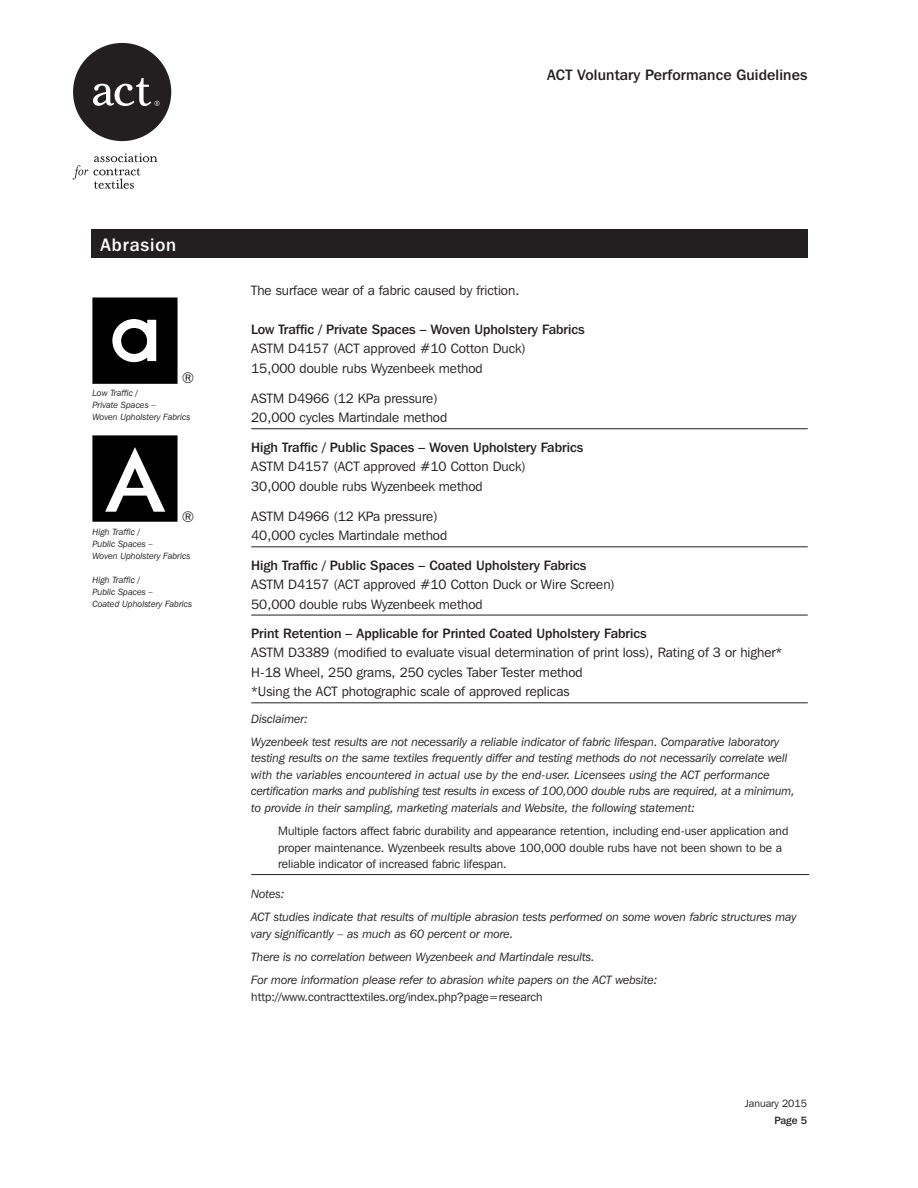
<style>
.page{position:relative;width:918px;height:1188px;background:#fff}
.page>*{position:absolute;margin:0;border:0;box-sizing:border-box;transform-origin:0 0}
.t1{font:500 18px "Franklin Gothic IT Cby BT";letter-spacing:.05em;color:#fff}
.t2{font:500 15px "Franklin Gothic IT Cby BT";letter-spacing:.01em;color:#231f20}
.t3{font:15px "Franklin Gothic IT Cby BT";color:#231f20}
.body{font:13.5px "Franklin Gothic IT Cby BT";color:#231f20}
.body_RULE_ON{font:13.5px "Franklin Gothic IT Cby BT";color:#231f20}
.body-2{font:500 13.5px "Franklin Gothic IT Cby BT";color:#231f20}
.body_bold{font:500 13.5px "Franklin Gothic IT Cby BT";color:#231f20}
.body_RULE_ON-2{font:italic 12px/16.5px "Franklin Gothic IT Cby BT";color:#231f20}
.body-3{font:italic 12px/16.5px "Franklin Gothic IT Cby BT";color:#231f20}
.body_RULE_ON-3{font:12px/16.5px "Franklin Gothic IT Cby BT";color:#231f20}
.t4{font:10.5px/16.5px "Franklin Gothic IT Cby BT";color:#231f20;text-align:right}
.t5{font:italic 9px "Franklin Gothic IT Cby BT";color:#231f20}
.s1{font-style:normal}
.s2{font-weight:500}
</style>
<div class="page">
<svg style="left:72px;top:153px;width:86px;height:36px"></svg>
<div style="left:73px;top:43px;width:98px;height:98px;background:#231f20;border-radius:50%"></div>
<svg style="left:93px;top:78px;width:67px;height:28px"></svg>
<hr style="left:251px;top:428px;width:557px;height:1px;background:#231f20">
<hr style="left:251px;top:546px;width:557px;height:1px;background:#231f20">
<hr style="left:251px;top:615px;width:557px;height:1px;background:#231f20">
<hr style="left:251px;top:702px;width:557px;height:1px;background:#231f20">
<hr style="left:251px;top:874px;width:558px;height:1px;background:#231f20">
<div style="left:92px;top:230px;width:716px;height:28px;background:#231f20"></div>
<svg style="left:92px;top:435px;width:86px;height:87px"></svg>
<svg style="left:92px;top:297px;width:86px;height:87px;background:#2a2a2a"></svg>
<p class="t2" style="left:547px;top:65px;width:262px">ACT Voluntary Performance Guidelines</p>
<p class="t1" style="left:100px;top:233px;width:77px">Abrasion</p>
<p class="t3" style="left:182px;top:369px;width:14px">®</p>
<p class="t5" style="left:92px;top:387px;width:47px">Low Traffic /</p>
<p class="t5" style="left:92px;top:399px;width:65px">Private Spaces –</p>
<p class="t5" style="left:92px;top:411px;width:99px">Woven Upholstery Fabrics</p>
<p class="t3" style="left:182px;top:507px;width:14px">®</p>
<p class="t5" style="left:92px;top:527px;width:49px">High Traffic /</p>
<p class="t5" style="left:92px;top:539px;width:62px">Public Spaces –</p>
<p class="t5" style="left:92px;top:551px;width:99px">Woven Upholstery Fabrics</p>
<p class="t5" style="left:92px;top:575px;width:49px">High Traffic /</p>
<p class="t5" style="left:92px;top:587px;width:62px">Public Spaces –</p>
<p class="t5" style="left:92px;top:599px;width:101px">Coated Upholstery Fabrics</p>
<p class="body" style="left:251px;top:282px;width:270px">The surface wear of a fabric caused by friction.</p>
<p class="body-2" style="left:251px;top:320px;width:335px">Low Traffic / Private Spaces – Woven Upholstery Fabrics</p>
<p class="body" style="left:251px;top:340px;width:276px">ASTM D4157 (ACT approved #10 Cotton Duck)</p>
<p class="body" style="left:251px;top:360px;width:233px">15,000 double rubs Wyzenbeek method</p>
<p class="body" style="left:251px;top:390px;width:188px">ASTM D4966 (12 KPa pressure)</p>
<p class="body" style="left:251px;top:409px;width:198px">20,000 cycles Martindale method</p>
<p class="body-2" style="left:251px;top:438px;width:334px">High Traffic / Public Spaces – Woven Upholstery Fabrics</p>
<p class="body" style="left:251px;top:458px;width:276px">ASTM D4157 (ACT approved #10 Cotton Duck)</p>
<p class="body" style="left:251px;top:478px;width:233px">30,000 double rubs Wyzenbeek method</p>
<p class="body" style="left:251px;top:508px;width:188px">ASTM D4966 (12 KPa pressure)</p>
<p class="body" style="left:251px;top:527px;width:198px">40,000 cycles Martindale method</p>
<p class="body-2" style="left:251px;top:557px;width:337px">High Traffic / Public Spaces – Coated Upholstery Fabrics</p>
<p class="body_RULE_ON" style="left:251px;top:576px;width:365px">ASTM D4157 (ACT approved #10 Cotton Duck or Wire Screen)</p>
<p class="body_RULE_ON" style="left:251px;top:596px;width:233px">50,000 double rubs Wyzenbeek method</p>
<p class="body_bold" style="left:251px;top:625px;width:397px">Print Retention – Applicable for Printed Coated Upholstery Fabrics</p>
<p class="body_RULE_ON" style="left:251px;top:644px;width:533px">ASTM D3389 (modified to evaluate visual determination of print loss), Rating of 3 or higher*</p>
<p class="body_RULE_ON" style="left:251px;top:664px;width:333px">H-18 Wheel, 250 grams, 250 cycles Taber Tester method</p>
<p class="body_RULE_ON" style="left:251px;top:683px;width:320px">*Using the ACT photographic scale of approved replicas</p>
<p class="body_RULE_ON-2" style="left:251px;top:710px;width:58px">Disclaimer:</p>
<p class="body_RULE_ON-2" style="left:251px;top:733px;width:545px">Wyzenbeek test results are not necessarily a reliable indicator of fabric lifespan. Comparative laboratory testing results on the same textiles frequently differ and testing methods do not necessarily correlate well with the variables encountered in actual use by the end-user. Licensees using the ACT performance certification marks and publishing test results in excess of 100,000 double rubs are required, at a minimum, to provide in their sampling, marketing materials and Website, the following statement:</p>
<p class="body_RULE_ON-3" style="left:278px;top:823px;width:512px">Multiple factors affect fabric durability and appearance retention, including end-user application and proper maintenance. Wyzenbeek results above 100,000 double rubs have not been shown to be a reliable indicator of increased fabric lifespan.</p>
<p class="body-3" style="left:251px;top:886px;width:35px">Notes:</p>
<p class="body-3" style="left:251px;top:909px;width:547px">ACT studies indicate that results of multiple abrasion tests performed on some woven fabric structures may vary significantly – as much as 60 percent or more.</p>
<p class="body-3" style="left:251px;top:949px;width:345px">There is no correlation between Wyzenbeek and Martindale results.</p>
<p class="body-3" style="left:251px;top:972px;width:408px">For more information please refer to abrasion white papers on the ACT website: <span class="s1">http://www.contracttextiles.org/index.php?page=research</span></p>
<p class="t4" style="left:745px;top:1095px;width:64px">January 2015<br><span class="s2">Page 5</span></p>
</div>
